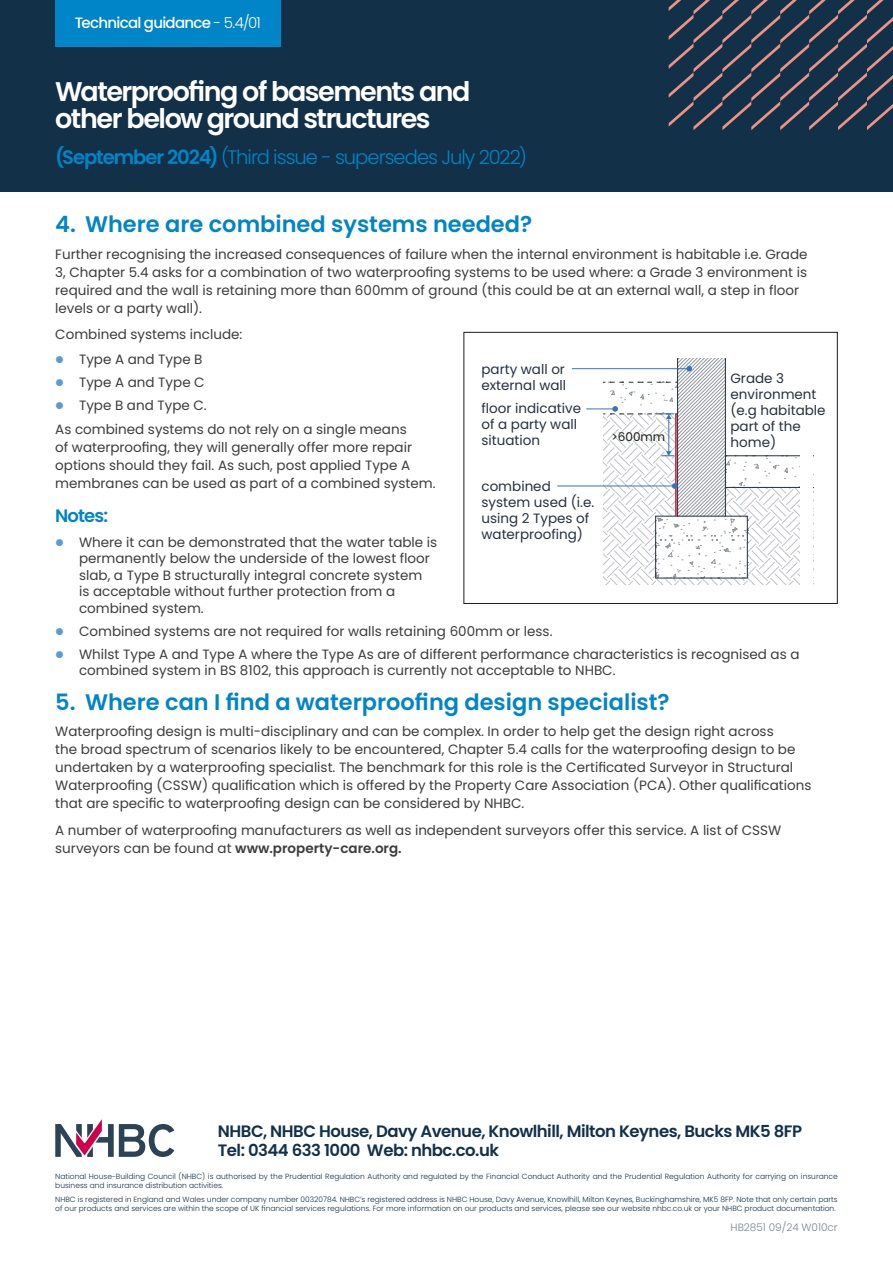
<style>
.page{position:relative;width:893px;height:1263px;background:#fff}
.page>*{position:absolute;margin:0;border:0;box-sizing:border-box;transform-origin:0 0}
.t1{font:600 27px/27px "Poppins";letter-spacing:-.055em;color:#fff}
.t2{font:600 22.5px "Poppins";color:#0085c8}
.t3{font:300 19.5px "Poppins";letter-spacing:-.05em;color:#0085c8}
.t4{font:600 18px "Poppins";letter-spacing:-.05em;color:#0085c8}
.t5{font:600 16.5px/19.5px "Poppins";letter-spacing:-.03em;color:#123047}
.t6{font:500 15px "Poppins";letter-spacing:-.05em;color:#fff}
.t7{font:13.5px/18px "Poppins";color:#3c3c3b}
.t8{font:13.5px/16.2px "Poppins";color:#253040}
.t9{font:12px "Poppins";color:#1d1d1b}
.t10{font:300 10.5px "Poppins";letter-spacing:-.005em;color:#788497}
.t11{font:300 7.5px/9px "Poppins";color:#123047}
.s1{font-weight:300}
.s2{font-weight:600}
</style>
<div class="page">
<div style="left:0;top:0;width:893px;height:191px;background:#123047"></div>
<svg style="left:669px;top:0;width:224px;height:130px"></svg>
<svg style="left:55px;top:1119px;width:119px;height:38px"></svg>
<svg style="left:605px;top:579px;width:195px;height:6px"></svg>
<hr style="left:572px;top:368px;width:117px;height:1px;background:#3675bb">
<hr style="left:557px;top:486px;width:118px;height:1px;background:#3675bb">
<svg style="left:581px;top:358px;width:219px;height:220px"></svg>
<div style="left:463px;top:332px;width:375px;height:272px;border:1px solid #1d1d1b"></div>
<div style="left:55px;top:0;width:226px;height:46px;background:#0085c8"></div>
<p class="t6" style="left:75px;top:14px;width:188px">Technical guidance <span class="s1">- 5.4/01</span></p>
<h1 class="t1" style="left:55px;top:79px;width:417px">Waterproofing of basements and other below ground structures</h1>
<h3 class="t3" style="left:55px;top:146px;width:473px"><span class="s2">(September 2024)</span> (Third issue - supersedes July 2022)</h3>
<h2 class="t2" style="left:55px;top:211px;width:478px">4. Where are combined systems needed?</h2>
<p class="t7" style="left:55px;top:245px;width:754px">Further recognising the increased consequences of failure when the internal environment is habitable i.e. Grade 3, Chapter 5.4 asks for a combination of two waterproofing systems to be used where: a Grade 3 environment is required and the wall is retaining more than 600mm of ground (this could be at an external wall, a step in floor levels or a party wall).</p>
<p class="t7" style="left:79px;top:322px;width:165px;line-height:25px;text-indent:-24px">Combined systems include:<br>Type A and Type B</p>
<p class="t7" style="left:79px;top:371px;width:129px;line-height:23px">Type A and Type C<br>Type B and Type C.</p>
<p class="t7" style="left:55px;top:420px;width:382px">As combined systems do not rely on a single means<br>of waterproofing, they will generally offer more repair options should they fail. As such, post applied Type A membranes can be used as part of a combined system.</p>
<h3 class="t4" style="left:55px;top:505px;width:54px">Notes:</h3>
<p class="t7" style="left:79px;top:534px;width:360px;line-height:16.5px">Where it can be demonstrated that the water table is permanently below the underside of the lowest floor slab, a Type B structurally integral concrete system<br>is acceptable without further protection from a combined system.</p>
<p class="t7" style="left:79px;top:620px;width:722px;line-height:23px">Combined systems are not required for walls retaining 600mm or less.<br>Whilst Type A and Type A where the Type As are of different performance characteristics is recognised as a</p>
<p class="t7" style="left:79px;top:661px;width:538px">combined system in BS 8102, this approach is currently not acceptable to NHBC.</p>
<h2 class="t2" style="left:55px;top:689px;width:616px">5. Where can I find a waterproofing design specialist?</h2>
<p class="t7" style="left:55px;top:723px;width:758px">Waterproofing design is multi-disciplinary and can be complex. In order to help get the design right across<br>the broad spectrum of scenarios likely to be encountered, Chapter 5.4 calls for the waterproofing design to be undertaken by a waterproofing specialist. The benchmark for this role is the Certificated Surveyor in Structural Waterproofing (CSSW) qualification which is offered by the Property Care Association (PCA). Other qualifications that are specific to waterproofing design can be considered by NHBC.</p>
<p class="t7" style="left:55px;top:821px;width:728px">A number of waterproofing manufacturers as well as independent surveyors offer this service. A list of CSSW surveyors can be found at <span class="s2">www.property-care.org.</span></p>
<p class="t8" style="left:481px;top:361px;width:86px">party wall or external wall</p>
<p class="t8" style="left:481px;top:400px;width:101px">floor indicative of a party wall situation</p>
<p class="t8" style="left:481px;top:478px;width:114px">combined system used (i.e. using 2 Types of waterproofing)</p>
<p class="t8" style="left:730px;top:370px;width:97px">Grade 3 environment (e.g habitable part of the home)</p>
<p class="t9" style="left:611px;top:430px;width:55px">&gt;600mm</p>
<p class="t5" style="left:218px;top:1121px;width:586px">NHBC, NHBC House, Davy Avenue, Knowlhill, Milton Keynes, Bucks MK5 8FP<br>Tel: 0344 633 1000 Web: nhbc.co.uk</p>
<p class="t11" style="left:55px;top:1172px;width:784px">National House-Building Council (NHBC) is authorised by the Prudential Regulation Authority and regulated by the Financial Conduct Authority and the Prudential Regulation Authority for carrying on insurance business and insurance distribution activities.</p>
<p class="t11" style="left:55px;top:1195px;width:784px">NHBC is registered in England and Wales under company number 00320784. NHBC’s registered address is NHBC House, Davy Avenue, Knowlhill, Milton Keynes, Buckinghamshire, MK5 8FP. Note that only certain parts of our products and services are within the scope of UK financial services regulations. For more information on our products and services, please see our website nhbc.co.uk or your NHBC product documentation.</p>
<p class="t10" style="left:731px;top:1221px;width:109px">HB2851 09/24 W010cr</p>
</div>
